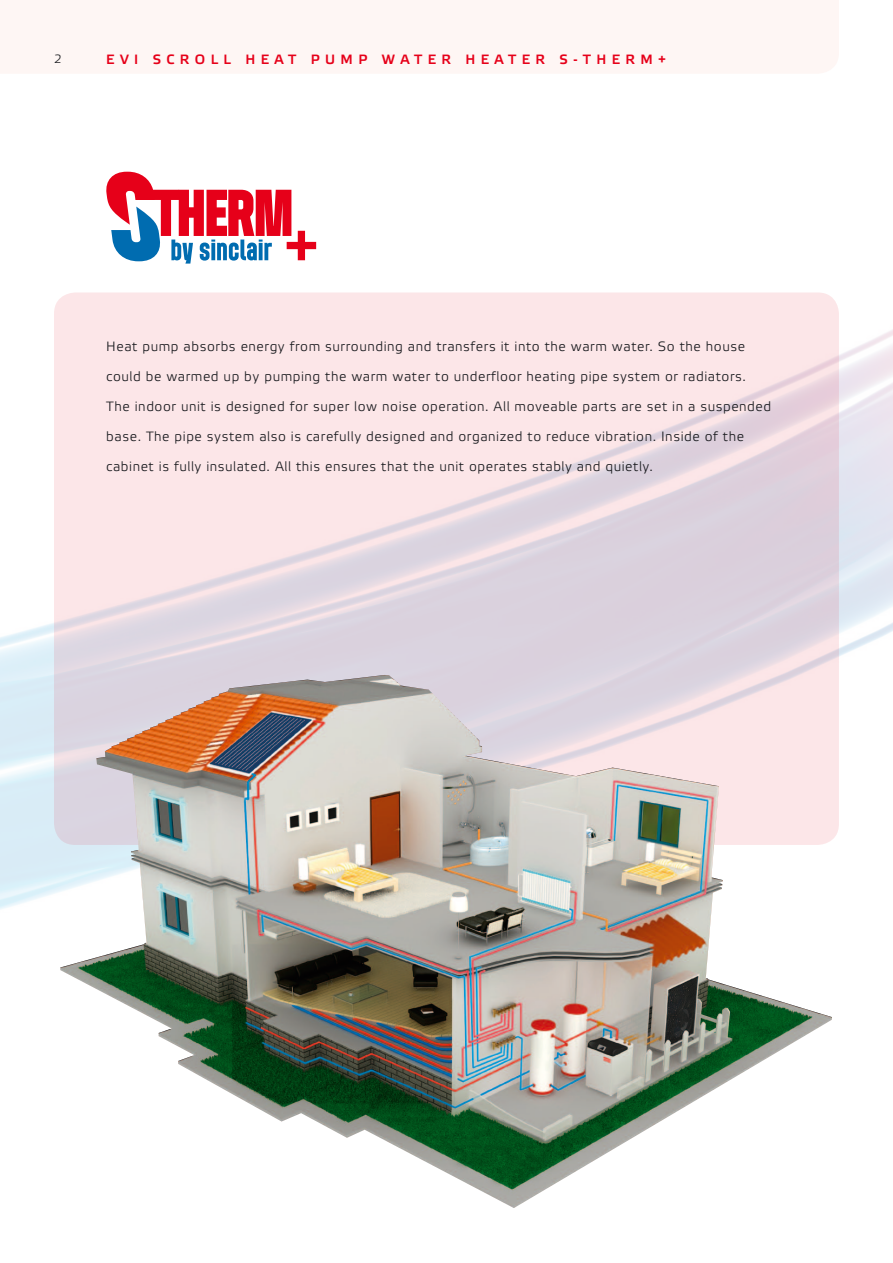
<style>
.page{position:relative;width:893px;height:1263px;background:#fff}
.page>*{position:absolute;margin:0;border:0;box-sizing:border-box;transform-origin:0 0}
.t1{font:13.5px "Etelka Light Pro";letter-spacing:.04em;color:#1b1c20}
.t2{font:500 13.5px "Etelka";letter-spacing:.4em;color:#e60019}
.t3{font:12px "Etelka Light Pro";color:#1b1c20}
</style>
<div class="page">
<div style="left:0;top:0;width:839px;height:74px;background:#fef6f4"></div>
<svg style="left:54px;top:292px;width:785px;height:553px;background:#eedee4"></svg>
<svg style="left:106px;top:172px;width:210px;height:92px"></svg>
<img style="left:60px;top:675px;width:772px;height:533px">
<p class="t3" style="left:54px;top:52px;width:9px">2</p>
<p class="t2" style="left:106px;top:51px;width:533px">EVI SCROLL HE AT PUMP WATE R HE ATE R S-THERM</p>
<p class="t2" style="left:658px;top:51px;width:9px">+</p>
<p class="t1" style="left:106px;top:339px;width:640px">Heat pump absorbs energy from surrounding and transfers it into the warm water. So the house</p>
<p class="t1" style="left:106px;top:369px;width:641px">could be warmed up by pumping the warm water to underfloor heating pipe system or radiators.</p>
<p class="t1" style="left:106px;top:399px;width:666px">The indoor unit is designed for super low noise operation. All moveable parts are set in a suspended</p>
<p class="t1" style="left:106px;top:429px;width:639px">base. The pipe system also is carefully designed and organized to reduce vibration. Inside of the</p>
<p class="t1" style="left:106px;top:459px;width:548px">cabinet is fully insulated. All this ensures that the unit operates stably and quietly.</p>
</div>
